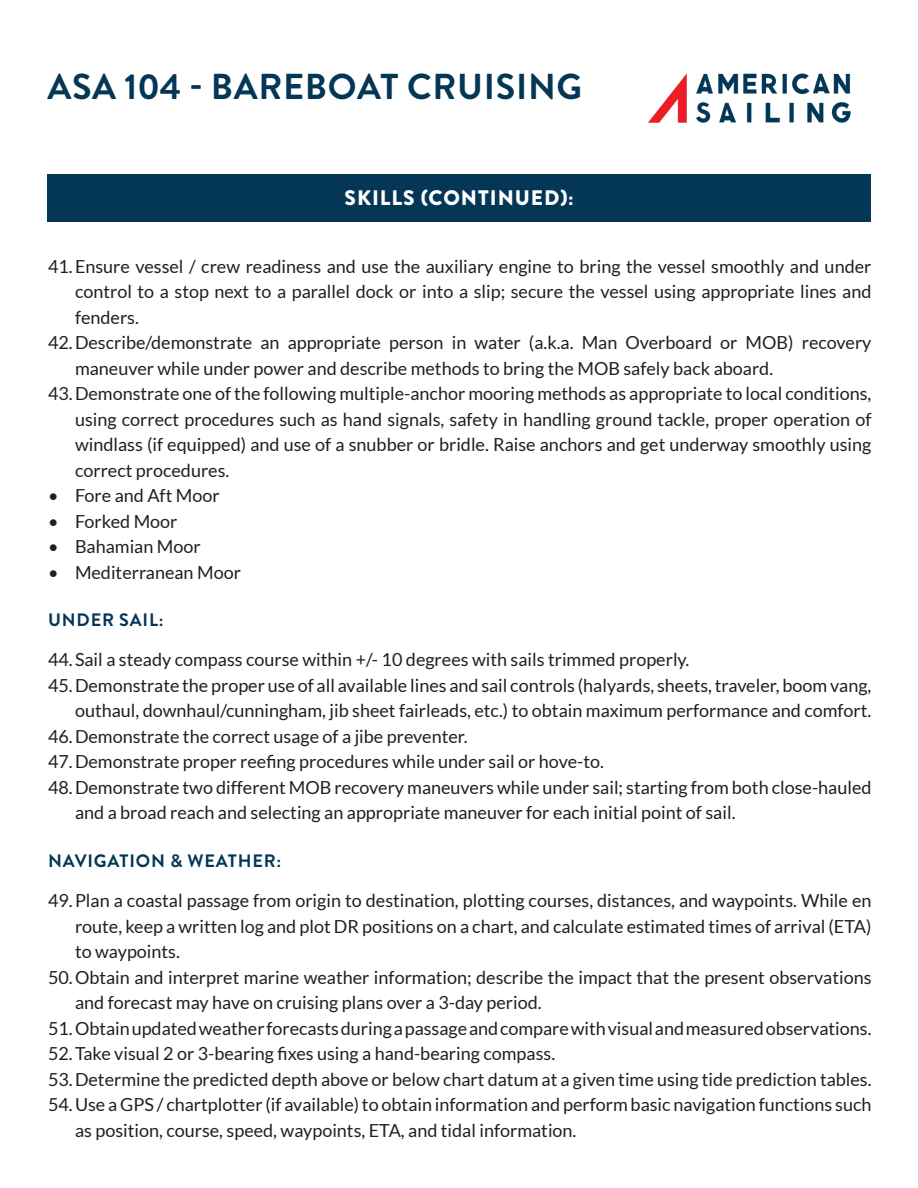
<style>
.page{position:relative;width:918px;height:1188px;background:#fff}
.page>*{position:absolute;margin:0;border:0;box-sizing:border-box;transform-origin:0 0}
.t1{font:700 36px "Brandon Grotesque";letter-spacing:.02em;color:#043756}
.t2{font:900 21px "Brandon Grotesque";letter-spacing:.045em;color:#fff}
.t3{font:18px/25.5px "Lato";color:#231f20}
.t4{font:700 18px "Brandon Grotesque";letter-spacing:.045em;color:#043756}
</style>
<div class="page">
<img style="left:648px;top:73px;width:203px;height:50px">
<div style="left:47px;top:174px;width:824px;height:48px;background:#043756"></div>
<p class="t1" style="left:48px;top:61px;width:536px">ASA 104 - BAREBOAT CRUISING</p>
<p class="t2" style="left:345px;top:183px;width:231px">SKILLS (CONTINUED):</p>
<p class="t3" style="left:75px;top:254px;width:798px;text-align:justify;text-indent:-27px">41.Ensure vessel / crew readiness and use the auxiliary engine to bring the vessel smoothly and under control to a stop next to a parallel dock or into a slip; secure the vessel using appropriate lines and fenders.</p>
<p class="t3" style="left:75px;top:330px;width:798px;text-indent:-27px">42.Describe/demonstrate an appropriate person in water (a.k.a. Man Overboard or MOB) recovery maneuver while under power and describe methods to bring the MOB safely back aboard.</p>
<p class="t3" style="left:75px;top:381px;width:798px;text-align:justify;text-indent:-27px">43.Demonstrate one of the following multiple-anchor mooring methods as appropriate to local conditions, using correct procedures such as hand signals, safety in handling ground tackle, proper operation of windlass (if equipped) and use of a snubber or bridle. Raise anchors and get underway smoothly using correct procedures.</p>
<p class="t3" style="left:48px;top:483px;width:173px">• Fore and Aft Moor</p>
<p class="t3" style="left:48px;top:509px;width:131px">• Forked Moor</p>
<p class="t3" style="left:48px;top:534px;width:154px">• Bahamian Moor</p>
<p class="t3" style="left:48px;top:560px;width:194px">• Mediterranean Moor</p>
<p class="t4" style="left:48px;top:607px;width:117px">UNDER SAIL:</p>
<p class="t3" style="left:48px;top:647px;width:643px">44.Sail a steady compass course within +/- 10 degrees with sails trimmed properly.</p>
<p class="t3" style="left:48px;top:673px;width:825px;text-align:right">45.Demonstrate the proper use of all available lines and sail controls (halyards, sheets, traveler, boom vang, outhaul, downhaul/cunningham, jib sheet fairleads, etc.) to obtain maximum performance and comfort.</p>
<p class="t3" style="left:48px;top:724px;width:421px">46.Demonstrate the correct usage of a jibe preventer.</p>
<p class="t3" style="left:48px;top:749px;width:557px">47.Demonstrate proper reefing procedures while under sail or hove-to.</p>
<p class="t3" style="left:75px;top:775px;width:798px;text-indent:-27px">48.Demonstrate two different MOB recovery maneuvers while under sail; starting from both close-hauled and a broad reach and selecting an appropriate maneuver for each initial point of sail.</p>
<p class="t4" style="left:48px;top:848px;width:235px">NAVIGATION &amp; WEATHER:</p>
<p class="t3" style="left:75px;top:888px;width:798px;text-align:justify;text-indent:-27px">49.Plan a coastal passage from origin to destination, plotting courses, distances, and waypoints. While en route, keep a written log and plot DR positions on a chart, and calculate estimated times of arrival (ETA) to waypoints.</p>
<p class="t3" style="left:75px;top:964px;width:798px;text-indent:-27px">50.Obtain and interpret marine weather information; describe the impact that the present observations and forecast may have on cruising plans over a 3-day period.</p>
<p class="t3" style="left:48px;top:1015px;width:825px">51.Obtain updated weather forecasts during a passage and compare with visual and measured observations.</p>
<p class="t3" style="left:48px;top:1041px;width:509px">52.Take visual 2 or 3-bearing fixes using a hand-bearing compass.</p>
<p class="t3" style="left:48px;top:1066px;width:825px">53.Determine the predicted depth above or below chart datum at a given time using tide prediction tables.</p>
<p class="t3" style="left:75px;top:1092px;width:798px;text-indent:-27px">54.Use a GPS / chartplotter (if available) to obtain information and perform basic navigation functions such as position, course, speed, waypoints, ETA, and tidal information.</p>
</div>
